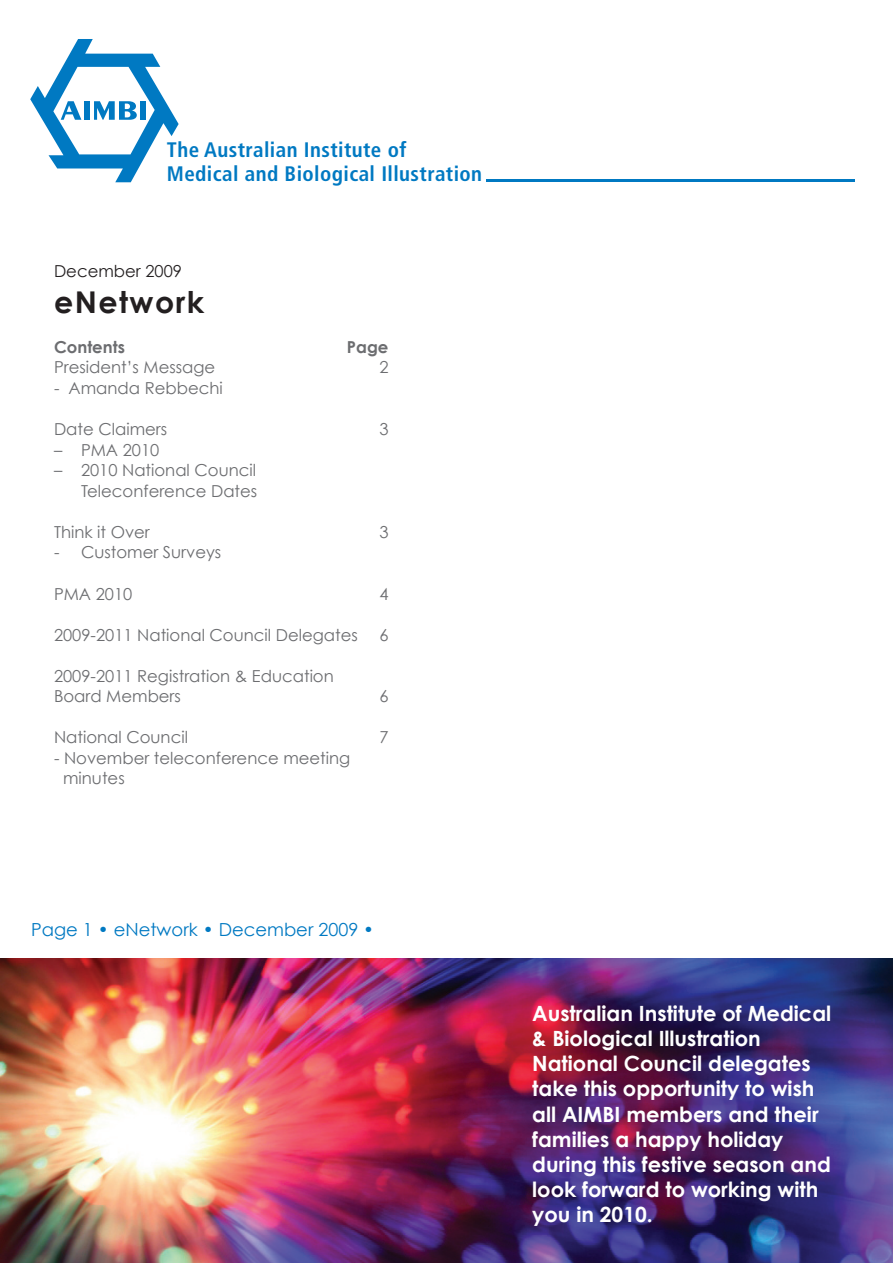
<style>
.page{position:relative;width:893px;height:1263px;background:#fff}
.page>*{position:absolute;margin:0;border:0;box-sizing:border-box;transform-origin:0 0}
.t1{font:700 30px "Century Gothic";letter-spacing:.05em;color:#231f20}
.t2{font:700 21px/25.2px "Century Gothic";color:#fff}
.t3{font:700 condensed 21px/24px "Frutiger";letter-spacing:.02em;color:#0079c2}
.t4{font:18px "Century Gothic";color:#0079c2}
.t5{font:16.5px/20.5px "Century Gothic";color:#6c6d70}
.t6{font:16.5px "Century Gothic";color:#231f20}
.t7{font:700 16.5px "Century Gothic";color:#6c6d70}
</style>
<div class="page">
<svg style="left:30px;top:39px;width:149px;height:143px"></svg>
<div style="left:140px;top:101px;width:6px;height:19px;background:#0079c2"></div>
<hr style="left:486px;top:179px;width:369px;height:2px;background:#0079c2">
<img style="left:0;top:958px;width:893px;height:305px">
<p class="t3" style="left:167px;top:138px;width:317px">The Australian Institute of<br>Medical and Biological Illustration</p>
<p class="t6" style="left:54px;top:261px;width:129px">December 2009</p>
<h1 class="t1" style="left:54px;top:283px;width:152px">eNetwork</h1>
<p class="t7" style="left:54px;top:337px;width:72px">Contents</p>
<p class="t7" style="left:347px;top:337px;width:43px">Page</p>
<p class="t5" style="left:54px;top:357px;width:163px">President’s Message</p>
<p class="t5" style="left:379px;top:357px;width:11px">2</p>
<p class="t5" style="left:54px;top:378px;width:170px">- Amanda Rebbechi</p>
<p class="t5" style="left:54px;top:419px;width:115px">Date Claimers</p>
<p class="t5" style="left:379px;top:419px;width:11px">3</p>
<p class="t5" style="left:54px;top:439px;width:107px">– PMA 2010</p>
<p class="t5" style="left:54px;top:460px;width:205px;text-align:right">– 2010 National Council<br>Teleconference Dates</p>
<p class="t5" style="left:54px;top:521px;width:97px">Think it Over</p>
<p class="t5" style="left:379px;top:521px;width:11px">3</p>
<p class="t5" style="left:54px;top:542px;width:169px">- Customer Surveys</p>
<p class="t5" style="left:54px;top:583px;width:80px">PMA 2010</p>
<p class="t5" style="left:379px;top:583px;width:11px">4</p>
<p class="t5" style="left:54px;top:624px;width:305px">2009-2011 National Council Delegates</p>
<p class="t5" style="left:379px;top:624px;width:11px">6</p>
<p class="t5" style="left:54px;top:665px;width:281px">2009-2011 Registration &amp; Education<br>Board Members</p>
<p class="t5" style="left:379px;top:686px;width:11px">6</p>
<p class="t5" style="left:54px;top:727px;width:135px">National Council</p>
<p class="t5" style="left:379px;top:727px;width:11px">7</p>
<p class="t5" style="left:63px;top:747px;width:289px;text-indent:-9px">- November teleconference meeting minutes</p>
<p class="t4" style="left:31px;top:919px;width:344px">Page 1 • eNetwork • December 2009 •</p>
<p class="t2" style="left:532px;top:1000px;width:301px">Australian Institute of Medical &amp; Biological Illustration<br>National Council delegates take this opportunity to wish all AIMBI members and their families a happy holiday during this festive season and look forward to working with you in 2010.</p>
</div>
